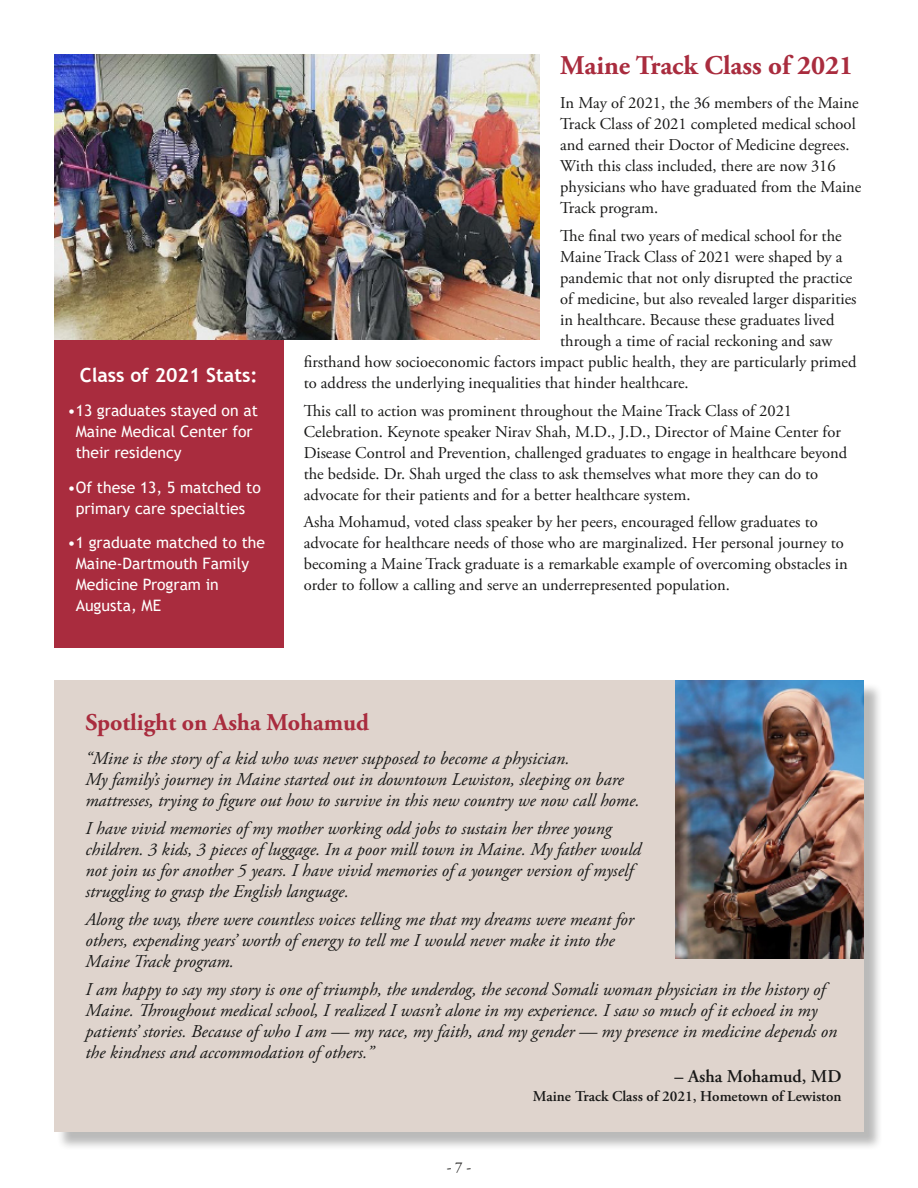
<style>
.page{position:relative;width:918px;height:1188px;background:#fff}
.page>*{position:absolute;margin:0;border:0;box-sizing:border-box;transform-origin:0 0}
.t1{font:700 27px "Adobe Garamond Pro";color:#a92c3e}
.t2{font:700 24px "Adobe Garamond Pro";color:#a92c3e}
.t3{font:700 19.5px "Trebuchet MS";color:#fffffe}
.t4{font:italic 18px/21px "Adobe Garamond Pro";color:#181817}
.t5{font:600 18px "Adobe Garamond Pro";color:#181817}
.t6{font:16.5px/21px "Adobe Garamond Pro";color:#181817}
.t7{font:15.75px/21px "Trebuchet MS";color:#fffffe}
.t8{font:600 15px "Adobe Garamond Pro";color:#181817}
.t9{font:15px "Adobe Garamond Pro";color:#181817}
</style>
<div class="page">
<div style="left:54px;top:338px;width:230px;height:310px;background:#a92c3e"></div>
<div style="left:56px;top:682px;width:827px;height:469px;background:#181817;opacity:.3"></div>
<div style="left:54px;top:680px;width:810px;height:452px;background:#dfd4cd"></div>
<img style="left:54px;top:54px;width:486px;height:285px">
<img style="left:675px;top:680px;width:189px;height:278px">
<p class="t3" style="left:80px;top:363px;width:179px">Class of 2021 Stats:</p>
<p class="t7" style="left:76px;top:400px;width:184px;text-indent:-8px">•13 graduates stayed on at<br>Maine Medical Center for their residency</p>
<p class="t7" style="left:68px;top:477px;width:195px;text-align:center">•Of these 13, 5 matched to primary care specialties</p>
<p class="t7" style="left:76px;top:532px;width:191px;text-indent:-8px">•1 graduate matched to the<br>Maine-Dartmouth Family<br>Medicine Program in<br>Augusta, ME</p>
<h1 class="t1" style="left:560px;top:49px;width:295px">Maine Track Class of 2021</h1>
<p class="t6" style="left:560px;top:93px;width:303px">In May of 2021, the 36 members of the Maine Track Class of 2021 completed medical school and earned their Doctor of Medicine degrees.<br>With this class included, there are now 316 physicians who have graduated from the Maine Track program.</p>
<p class="t6" style="left:560px;top:226px;width:283px">The final two years of medical school for the</p>
<p class="t6" style="left:560px;top:247px;width:284px">Maine Track Class of 2021 were shaped by a</p>
<p class="t6" style="left:560px;top:268px;width:294px">pandemic that not only disrupted the practice</p>
<p class="t6" style="left:560px;top:289px;width:298px">of medicine, but also revealed larger disparities</p>
<p class="t6" style="left:560px;top:310px;width:276px">in healthcare. Because these graduates lived</p>
<p class="t6" style="left:560px;top:331px;width:274px">through a time of racial reckoning and saw</p>
<p class="t6" style="left:304px;top:352px;width:554px">firsthand how socioeconomic factors impact public health, they are particularly primed</p>
<p class="t6" style="left:304px;top:373px;width:387px">to address the underlying inequalities that hinder healthcare.</p>
<p class="t6" style="left:304px;top:400px;width:545px">This call to action was prominent throughout the Maine Track Class of 2021<br>Celebration. Keynote speaker Nirav Shah, M.D., J.D., Director of Maine Center for Disease Control and Prevention, challenged graduates to engage in healthcare beyond the bedside. Dr. Shah urged the class to ask themselves what more they can do to advocate for their patients and for a better healthcare system.</p>
<p class="t6" style="left:304px;top:512px;width:546px">Asha Mohamud, voted class speaker by her peers, encouraged fellow graduates to advocate for healthcare needs of those who are marginalized. Her personal journey to becoming a Maine Track graduate is a remarkable example of overcoming obstacles in order to follow a calling and serve an underrepresented population.</p>
<h2 class="t2" style="left:86px;top:708px;width:285px">Spotlight on Asha Mohamud</h2>
<p class="t4" style="left:86px;top:749px;width:556px">“Mine is the story of a kid who was never supposed to become a physician.<br>My family’s journey in Maine started out in downtown Lewiston, sleeping on bare mattresses, trying to figure out how to survive in this new country we now call home.</p>
<p class="t4" style="left:86px;top:818px;width:557px">I have vivid memories of my mother working odd jobs to sustain her three young children. 3 kids, 3 pieces of luggage. In a poor mill town in Maine. My father would not join us for another 5 years. I have vivid memories of a younger version of myself struggling to grasp the English language.</p>
<p class="t4" style="left:86px;top:909px;width:550px">Along the way, there were countless voices telling me that my dreams were meant for others, expending years’ worth of energy to tell me I would never make it into the<br>Maine Track program.</p>
<p class="t4" style="left:86px;top:979px;width:753px">I am happy to say my story is one of triumph, the underdog, the second Somali woman physician in the history of Maine. Throughout medical school, I realized I wasn’t alone in my experience. I saw so much of it echoed in my patients’ stories. Because of who I am — my race, my faith, and my gender — my presence in medicine depends on the kindness and accommodation of others.”</p>
<p class="t5" style="left:675px;top:1066px;width:168px">– Asha Mohamud, MD</p>
<p class="t8" style="left:533px;top:1088px;width:310px">Maine Track Class of 2021, Hometown of Lewiston</p>
<p class="t9" style="left:447px;top:1158px;width:26px">- 7 -</p>
</div>
